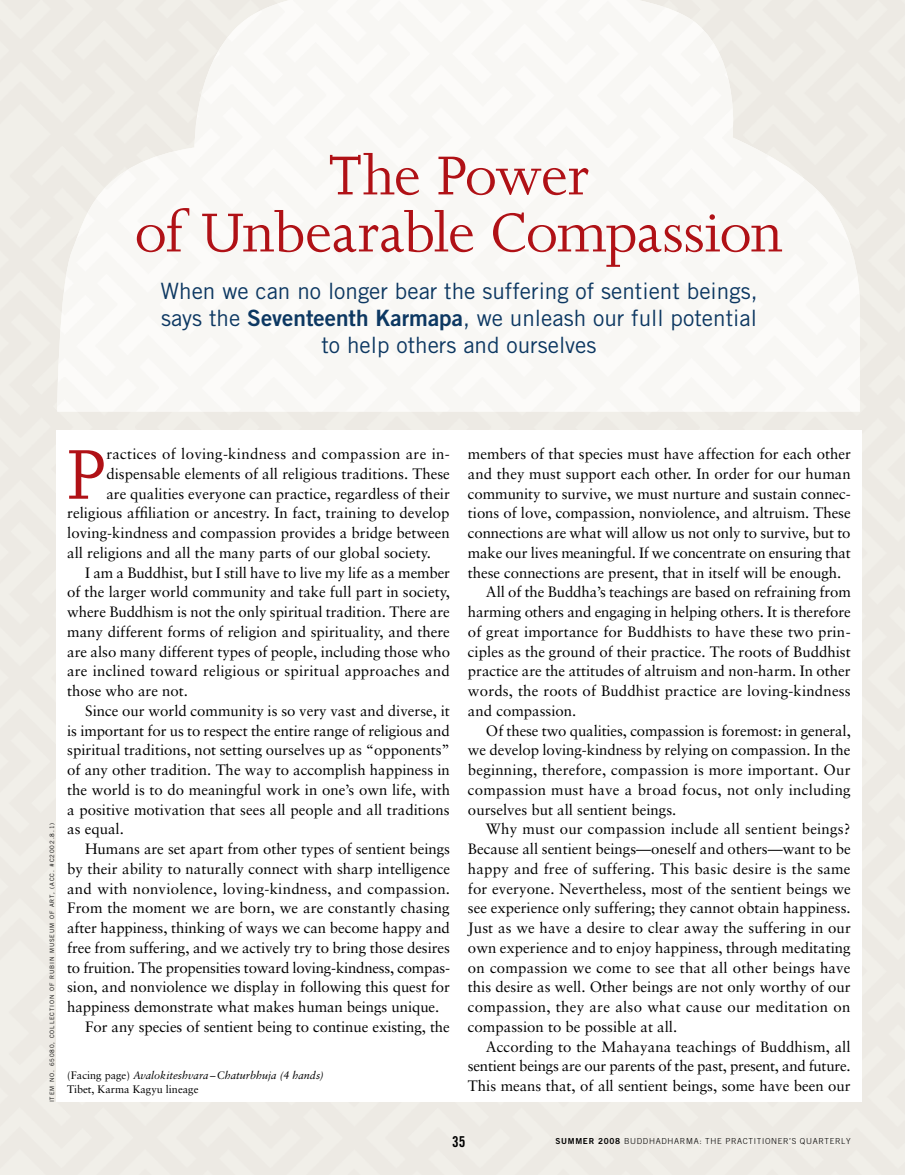
<style>
.page{position:relative;width:905px;height:1175px;background:#fff}
.page>*{position:absolute;margin:0;border:0;box-sizing:border-box;transform-origin:0 0}
.t1{font:80.85px "Joanna";color:#b01116}
.t2{font:63px/57px "Joanna";letter-spacing:-.02em;color:#b01116;text-align:center}
.t3{font:22.5px/27px "Trade Gothic";color:#0d3862;text-align:center}
.t4{font:15px "Sabon";color:#000}
.t5{font:15px "Sabon";letter-spacing:.02em;color:#000}
.t6{font:15px "Trade Gothic Bold Cond Twenty";color:#000}
.t7{font:10.8px/13.5px "Sabon";color:#000}
.t8{font:300 8.25px "Trade Gothic";letter-spacing:.08em;color:#000}
.t9{font:6px "Trade Gothic";letter-spacing:.15em;color:#000}
.s1{font-family:"Trade Gothic Bold Two"}
.s2{font-style:italic}
.s3{font-family:"Trade Gothic Bold Two";font-weight:400}
</style>
<div class="page">
<h2 class="t2" style="left:135px;top:147px;width:650px">The Power<br>of Unbearable Compassion</h2>
<h3 class="t3" style="left:160px;top:277px;width:598px">When we can no longer bear the suffering of sentient beings, says the <span class="s1">Seventeenth Karmapa</span>, we unleash our full potential to help others and ourselves</h3>
<p class="t9" style="left:48px;top:1102px;width:281px;rotate:-90deg">Item no. 65080, Collecti on of Rubi n M useum of Art, (acc. #C2002.8.1)</p>
<h1 class="t1" style="left:67px;top:431px;width:39px">P</h1>
<p class="t5" style="left:106px;top:445px;width:345px">ractices of loving-kindness and compassion are in-</p>
<p class="t4" style="left:106px;top:465px;width:345px">dispensable elements of all religious traditions. These</p>
<p class="t4" style="left:106px;top:484px;width:345px">are qualities everyone can practice, regardless of their</p>
<p class="t4" style="left:67px;top:504px;width:384px">religious affiliation or ancestry. In fact, training to develop</p>
<p class="t4" style="left:67px;top:524px;width:384px">loving-kindness and compassion provides a bridge between</p>
<p class="t4" style="left:67px;top:544px;width:365px">all religions and all the many parts of our global society.</p>
<p class="t4" style="left:85px;top:563px;width:366px">I am a Buddhist, but I still have to live my life as a member</p>
<p class="t4" style="left:67px;top:583px;width:384px">of the larger world community and take full part in society,</p>
<p class="t4" style="left:67px;top:603px;width:384px">where Buddhism is not the only spiritual tradition. There are</p>
<p class="t4" style="left:67px;top:623px;width:384px">many different forms of religion and spirituality, and there</p>
<p class="t4" style="left:67px;top:642px;width:384px">are also many different types of people, including those who</p>
<p class="t4" style="left:67px;top:662px;width:384px">are inclined toward religious or spiritual approaches and</p>
<p class="t4" style="left:67px;top:682px;width:122px">those who are not.</p>
<p class="t4" style="left:85px;top:701px;width:366px">Since our world community is so very vast and diverse, it</p>
<p class="t4" style="left:67px;top:721px;width:384px">is important for us to respect the entire range of religious and</p>
<p class="t4" style="left:67px;top:741px;width:384px">spiritual traditions, not setting ourselves up as “opponents”</p>
<p class="t4" style="left:67px;top:761px;width:384px">of any other tradition. The way to accomplish happiness in</p>
<p class="t4" style="left:67px;top:780px;width:384px">the world is to do meaningful work in one’s own life, with</p>
<p class="t4" style="left:67px;top:800px;width:384px">a positive motivation that sees all people and all traditions</p>
<p class="t4" style="left:67px;top:820px;width:58px">as equal.</p>
<p class="t4" style="left:85px;top:840px;width:366px">Humans are set apart from other types of sentient beings</p>
<p class="t4" style="left:67px;top:859px;width:384px">by their ability to naturally connect with sharp intelligence</p>
<p class="t4" style="left:67px;top:879px;width:384px">and with nonviolence, loving-kindness, and compassion.</p>
<p class="t4" style="left:67px;top:899px;width:384px">From the moment we are born, we are constantly chasing</p>
<p class="t4" style="left:67px;top:919px;width:384px">after happiness, thinking of ways we can become happy and</p>
<p class="t4" style="left:67px;top:938px;width:384px">free from suffering, and we actively try to bring those desires</p>
<p class="t4" style="left:67px;top:958px;width:384px">to fruition. The propensities toward loving-kindness, compas-</p>
<p class="t4" style="left:67px;top:978px;width:384px">sion, and nonviolence we display in following this quest for</p>
<p class="t4" style="left:67px;top:998px;width:373px">happiness demonstrate what makes human beings unique.</p>
<p class="t4" style="left:85px;top:1017px;width:366px">For any species of sentient being to continue existing, the</p>
<p class="t7" style="left:67px;top:1068px;width:258px">(Facing page) <span class="s2">Avalokiteshvara–Chaturbhuja (4 hands)<br></span>Tibet, Karma Kagyu lineage</p>
<p class="t4" style="left:468px;top:445px;width:384px">members of that species must have affection for each other</p>
<p class="t4" style="left:468px;top:465px;width:384px">and they must support each other. In order for our human</p>
<p class="t4" style="left:468px;top:484px;width:384px">community to survive, we must nurture and sustain connec-</p>
<p class="t4" style="left:468px;top:504px;width:384px">tions of love, compassion, nonviolence, and altruism. These</p>
<p class="t4" style="left:468px;top:524px;width:384px">connections are what will allow us not only to survive, but to</p>
<p class="t4" style="left:468px;top:544px;width:384px">make our lives meaningful. If we concentrate on ensuring that</p>
<p class="t4" style="left:468px;top:563px;width:375px">these connections are present, that in itself will be enough.</p>
<p class="t4" style="left:486px;top:583px;width:366px">All of the Buddha’s teachings are based on refraining from</p>
<p class="t4" style="left:468px;top:603px;width:384px">harming others and engaging in helping others. It is therefore</p>
<p class="t4" style="left:468px;top:623px;width:384px">of great importance for Buddhists to have these two prin-</p>
<p class="t4" style="left:468px;top:642px;width:384px">ciples as the ground of their practice. The roots of Buddhist</p>
<p class="t4" style="left:468px;top:662px;width:384px">practice are the attitudes of altruism and non-harm. In other</p>
<p class="t4" style="left:468px;top:682px;width:384px">words, the roots of Buddhist practice are loving-kindness</p>
<p class="t4" style="left:468px;top:701px;width:110px">and compassion.</p>
<p class="t4" style="left:486px;top:721px;width:366px">Of these two qualities, compassion is foremost: in general,</p>
<p class="t4" style="left:468px;top:741px;width:384px">we develop loving-kindness by relying on compassion. In the</p>
<p class="t4" style="left:468px;top:761px;width:384px">beginning, therefore, compassion is more important. Our</p>
<p class="t4" style="left:468px;top:780px;width:384px">compassion must have a broad focus, not only including</p>
<p class="t4" style="left:468px;top:800px;width:210px">ourselves but all sentient beings.</p>
<p class="t4" style="left:486px;top:820px;width:366px">Why must our compassion include all sentient beings?</p>
<p class="t4" style="left:468px;top:840px;width:384px">Because all sentient beings—oneself and others—want to be</p>
<p class="t4" style="left:468px;top:859px;width:384px">happy and free of suffering. This basic desire is the same</p>
<p class="t4" style="left:468px;top:879px;width:384px">for everyone. Nevertheless, most of the sentient beings we</p>
<p class="t4" style="left:468px;top:899px;width:384px">see experience only suffering; they cannot obtain happiness.</p>
<p class="t4" style="left:468px;top:919px;width:384px">Just as we have a desire to clear away the suffering in our</p>
<p class="t4" style="left:468px;top:938px;width:384px">own experience and to enjoy happiness, through meditating</p>
<p class="t4" style="left:468px;top:958px;width:384px">on compassion we come to see that all other beings have</p>
<p class="t4" style="left:468px;top:978px;width:384px">this desire as well. Other beings are not only worthy of our</p>
<p class="t4" style="left:468px;top:998px;width:384px">compassion, they are also what cause our meditation on</p>
<p class="t4" style="left:468px;top:1017px;width:211px">compassion to be possible at all.</p>
<p class="t4" style="left:486px;top:1037px;width:366px">According to the Mahayana teachings of Buddhism, all</p>
<p class="t4" style="left:468px;top:1057px;width:384px">sentient beings are our parents of the past, present, and future.</p>
<p class="t4" style="left:468px;top:1077px;width:384px">This means that, of all sentient beings, some have been our</p>
<p class="t6" style="left:452px;top:1132px;width:15px">35</p>
<p class="t8" style="left:555px;top:1136px;width:296px"><span class="s3">summer</span> <span class="s3">2008</span> BUDDHADHARMA: THE PRACTITIONER’S QUARTERLY</p>
</div>
